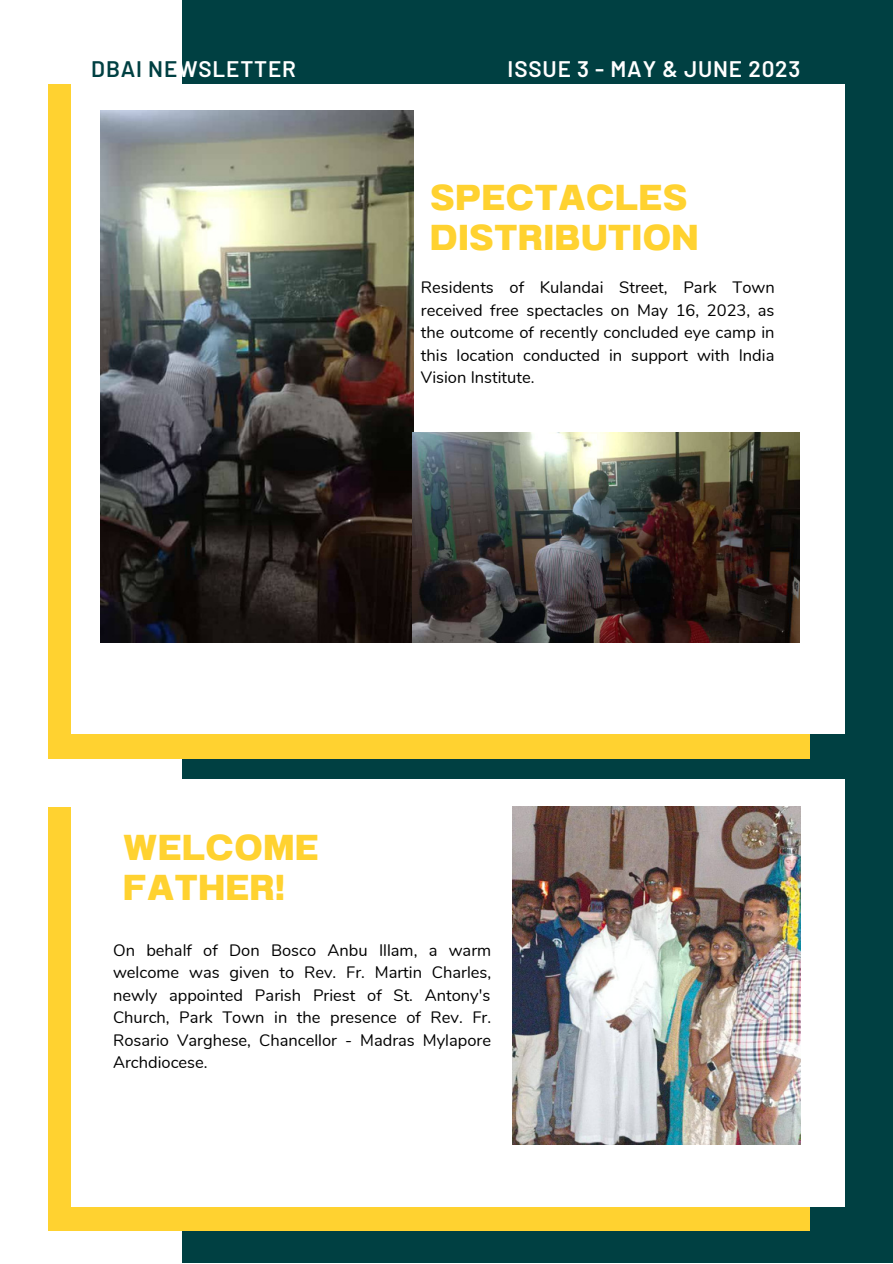
<style>
.page{position:relative;width:893px;height:1264px;background:#fff}
.page>*{position:absolute;margin:0;border:0;box-sizing:border-box;transform-origin:0 0}
.t1{font:800 36px/39.9px "Anantason";letter-spacing:.035em;color:#ffd230}
.t2{font:600 22.5px "Barlow";letter-spacing:.035em;color:#fff}
.t3{font:16.5px/22.5px "Nunito";color:#000;text-align:justify}
.s1{color:#004042}
</style>
<div class="page">
<div style="left:0;top:0;width:892px;height:1262px;background:#004042"></div>
<div style="left:0;top:0;width:182px;height:1262px;background:#fff"></div>
<div style="left:48px;top:84px;width:761px;height:674px;background:#ffd230"></div>
<div style="left:72px;top:84px;width:772px;height:649px;background:#fff"></div>
<img style="left:100px;top:111px;width:313px;height:531px">
<div style="left:48px;top:806px;width:761px;height:424px;background:#ffd230"></div>
<div style="left:72px;top:779px;width:772px;height:427px;background:#fff"></div>
<img style="left:512px;top:806px;width:288px;height:338px">
<img style="left:413px;top:432px;width:386px;height:210px">
<p class="t2" style="left:91px;top:54px;width:206px"><span class="s1">DBAI NE</span>WSLETTER</p>
<p class="t2" style="left:507px;top:54px;width:294px">ISSUE 3 - MAY &amp; JUNE 2023</p>
<p class="t1" style="left:430px;top:177px;width:269px;line-height:40.5px">SPECTACLES<br>DISTRIBUTION</p>
<p class="t3" style="left:421px;top:276px;width:355px">Residents of Kulandai Street, Park Town received free spectacles on May 16, 2023, as the outcome of recently concluded eye camp in this location conducted in support with India Vision Institute.</p>
<p class="t1" style="left:123px;top:827px;width:196px">WELCOME<br>FATHER!</p>
<p class="t3" style="left:113px;top:938px;width:379px">On behalf of Don Bosco Anbu Illam, a warm welcome was given to Rev. Fr. Martin Charles, newly appointed Parish Priest of St. Antony's Church, Park Town in the presence of Rev. Fr.<br>Rosario Varghese, Chancellor - Madras Mylapore Archdiocese.</p>
</div>
